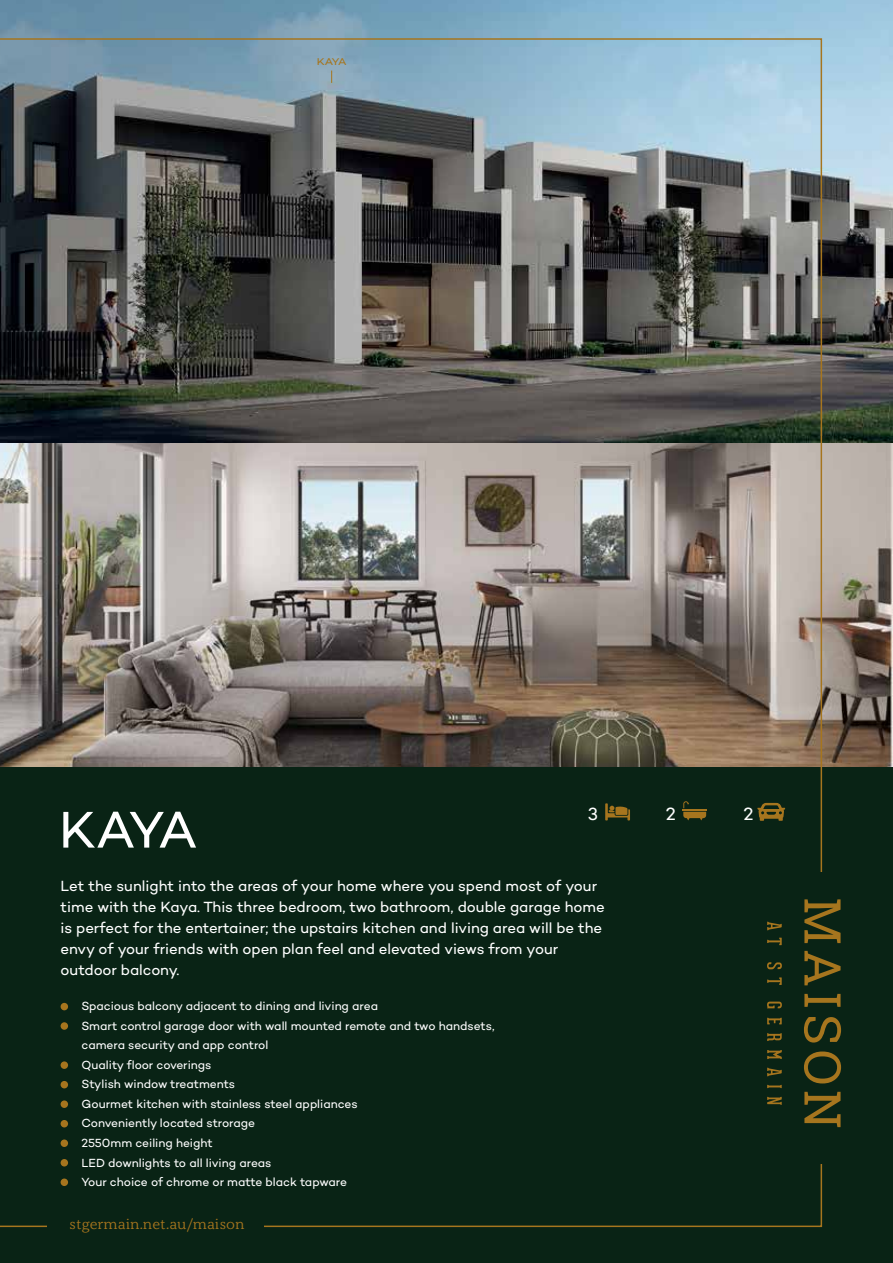
<style>
.page{position:relative;width:893px;height:1263px;background:#fff}
.page>*{position:absolute;margin:0;border:0;box-sizing:border-box;transform-origin:0 0}
.t1{font:52.5px "Campton";color:#fff}
.t2{font:18px "Campton";color:#fff}
.t3{font:15px/21px "Campton";letter-spacing:-.005em;color:#fff}
.t4{font:15px "Kopius";color:#a6751e}
.t5{font:12px/19.5px "Campton";letter-spacing:-.005em;color:#fff}
.t6{font:10.05px "Campton";color:#a6751e;scale:1.13 1}
</style>
<div class="page">
<img style="left:822px;top:442px;width:71px;height:326px">
<img style="left:0;top:0;width:893px;height:442px">
<div style="left:0;top:768px;width:893px;height:495px;background:#092315"></div>
<img style="left:0;top:38px;width:822px;height:1189px">
<svg style="left:331px;top:71px;width:1px;height:12px"></svg>
<div style="left:734px;top:872px;width:123px;height:291px;background:#092315"></div>
<div style="left:47px;top:1203px;width:217px;height:37px;background:#092315"></div>
<svg style="left:804px;top:899px;width:36px;height:44px"></svg>
<svg style="left:804px;top:951px;width:36px;height:34px"></svg>
<svg style="left:804px;top:994px;width:36px;height:13px"></svg>
<svg style="left:804px;top:1017px;width:37px;height:25px"></svg>
<svg style="left:804px;top:1051px;width:37px;height:32px"></svg>
<svg style="left:804px;top:1092px;width:36px;height:35px"></svg>
<svg style="left:767px;top:922px;width:15px;height:8px"></svg>
<svg style="left:767px;top:938px;width:15px;height:7px"></svg>
<svg style="left:767px;top:962px;width:15px;height:143px"></svg>
<svg style="left:757px;top:803px;width:28px;height:18px"></svg>
<svg style="left:683px;top:801px;width:23px;height:19px"></svg>
<hr style="left:683px;top:809px;width:24px;height:2px;background:#a6751e">
<svg style="left:605px;top:803px;width:25px;height:17px"></svg>
<div style="left:61px;top:1003px;width:7px;height:7px;background:#a6751e;border-radius:50%"></div>
<div style="left:61px;top:1022px;width:7px;height:8px;background:#a6751e;border-radius:50%"></div>
<div style="left:61px;top:1061px;width:7px;height:8px;background:#a6751e;border-radius:50%"></div>
<div style="left:61px;top:1081px;width:7px;height:7px;background:#a6751e;border-radius:50%"></div>
<div style="left:61px;top:1100px;width:7px;height:8px;background:#a6751e;border-radius:50%"></div>
<div style="left:61px;top:1120px;width:7px;height:7px;background:#a6751e;border-radius:50%"></div>
<div style="left:61px;top:1139px;width:7px;height:8px;background:#a6751e;border-radius:50%"></div>
<div style="left:61px;top:1159px;width:7px;height:7px;background:#a6751e;border-radius:50%"></div>
<div style="left:61px;top:1178px;width:7px;height:8px;background:#a6751e;border-radius:50%"></div>
<p class="t6" style="left:317px;top:56px;width:28px">KAYA</p>
<h1 class="t1" style="left:59px;top:797px;width:140px">KAYA</h1>
<h2 class="t2" style="left:588px;top:802px;width:12px">3</h2>
<h2 class="t2" style="left:666px;top:802px;width:12px">2</h2>
<h2 class="t2" style="left:744px;top:802px;width:12px">2</h2>
<p class="t3" style="left:61px;top:875px;width:546px">Let the sunlight into the areas of your home where you spend most of your time with the Kaya. This three bedroom, two bathroom, double garage home is perfect for the entertainer; the upstairs kitchen and living area will be the envy of your friends with open plan feel and elevated views from your outdoor balcony.</p>
<p class="t5" style="left:82px;top:996px;width:414px">Spacious balcony adjacent to dining and living area<br>Smart control garage door with wall mounted remote and two handsets, camera security and app control<br>Quality floor coverings<br>Stylish window treatments<br>Gourmet kitchen with stainless steel appliances<br>Conveniently located strorage<br>2550mm ceiling height<br>LED downlights to all living areas<br>Your choice of chrome or matte black tapware</p>
<p class="t4" style="left:69px;top:1214px;width:177px">stgermain.net.au/maison</p>
</div>
